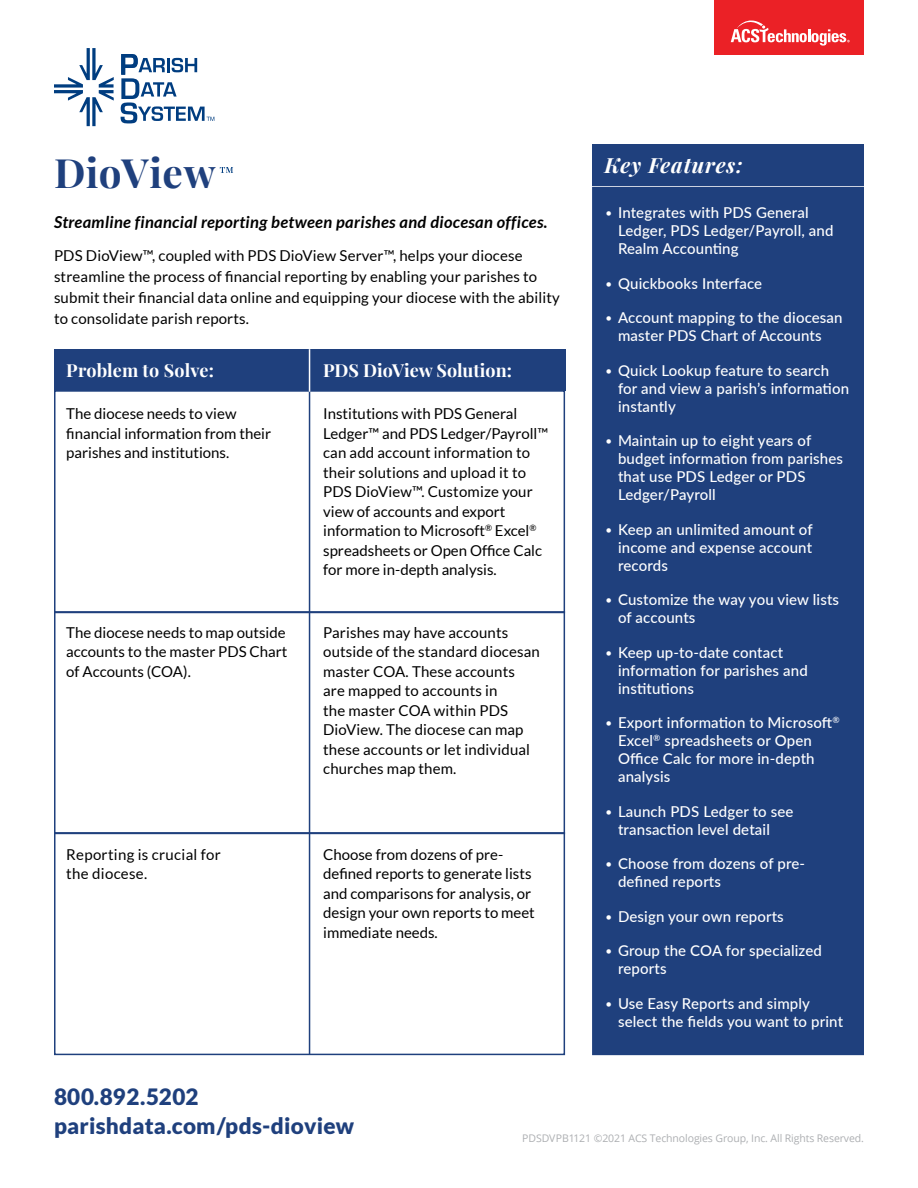
<style>
.page{position:relative;width:918px;height:1188px;background:#fff}
.page>*{position:absolute;margin:0;border:0;box-sizing:border-box;transform-origin:0 0}
.t1{font:700 40.5px "Playfair Display";letter-spacing:.01em;color:#1f407d}
.t2{font:900 22.5px/28.5px "Lato";letter-spacing:.01em;color:#1f407d}
.t3{font:italic 700 21px "Playfair Display";letter-spacing:.04em;color:#fff}
.t4{font:700 18px "Playfair Display";color:#fff}
.t5{font:italic 700 16.5px "Lato";letter-spacing:.02em;color:#000}
.t6{font:15px/19.5px "Lato";letter-spacing:.01em;color:#000}
.t7{font:500 15px/18px "Lato";letter-spacing:.01em;color:#fff}
.t8{font:10.5px "Open Sans";letter-spacing:-.01em;color:#adafb2}
.s1{font-weight:300}
</style>
<div class="page">
<div style="left:715px;top:0;width:149px;height:54px;background:#eb2126"></div>
<svg style="left:731px;top:20px;width:119px;height:26px"></svg>
<svg style="left:121px;top:54px;width:93px;height:70px"></svg>
<svg style="left:54px;top:48px;width:60px;height:78px"></svg>
<div style="left:592px;top:187px;width:272px;height:868px;background:#1f407d"></div>
<svg style="left:220px;top:167px;width:13px;height:6px"></svg>
<div style="left:54px;top:349px;width:511px;height:41px;background:#1f407d"></div>
<div style="left:592px;top:144px;width:272px;height:41px;background:#1f407d"></div>
<div style="left:54px;top:611px;width:511px;height:223px;border:2px solid #1f407d"></div>
<div style="left:54px;top:832px;width:511px;height:223px;border:2px solid #1f407d"></div>
<div style="left:54px;top:390px;width:511px;height:223px;border:2px solid #1f407d"></div>
<hr style="left:309px;top:390px;width:1px;height:664px;background:#1f407d">
<hr style="left:309px;top:349px;width:1px;height:43px;background:#fff">
<h1 class="t1" style="left:54px;top:147px;width:163px">DioView</h1>
<p class="t5" style="left:54px;top:212px;width:495px">Streamline financial reporting between parishes and diocesan offices.</p>
<p class="t6" style="left:54px;top:245px;width:507px;line-height:21px">PDS DioView™, coupled with PDS DioView Server™, helps your diocese streamline the process of financial reporting by enabling your parishes to submit their financial data online and equipping your diocese with the ability to consolidate parish reports.</p>
<p class="t4" style="left:66px;top:359px;width:149px">Problem to Solve:</p>
<p class="t4" style="left:323px;top:359px;width:190px">PDS DioView Solution:</p>
<p class="t6" style="left:66px;top:404px;width:206px">The diocese needs to view financial information from their parishes and institutions.</p>
<p class="t6" style="left:323px;top:404px;width:227px">Institutions with PDS General<br>Ledger™ and PDS Ledger/Payroll™ can add account information to their solutions and upload it to<br>PDS DioView™. Customize your view of accounts and export information to Microsoft<sup>®</sup> Excel<sup>® </sup>spreadsheets or Open Office Calc for more in-depth analysis.</p>
<p class="t6" style="left:66px;top:622px;width:223px">The diocese needs to map outside accounts to the master PDS Chart of Accounts (COA).</p>
<p class="t6" style="left:323px;top:622px;width:218px">Parishes may have accounts outside of the standard diocesan master COA. These accounts are mapped to accounts in<br>the master COA within PDS<br>DioView. The diocese can map these accounts or let individual churches map them.</p>
<p class="t6" style="left:66px;top:845px;width:156px">Reporting is crucial for the diocese.</p>
<p class="t6" style="left:323px;top:845px;width:213px">Choose from dozens of pre&shy;defined reports to generate lists and comparisons for analysis, or design your own reports to meet immediate needs.</p>
<h3 class="t3" style="left:605px;top:150px;width:140px">Key Features:</h3>
<p class="t7" style="left:618px;top:203px;width:217px;text-indent:-14px"><span class="s1">•</span> Integrates with PDS General<br>Ledger, PDS Ledger/Payroll, and<br>Realm Accounting</p>
<p class="t7" style="left:605px;top:274px;width:159px"><span class="s1">•</span> Quickbooks Interface</p>
<p class="t7" style="left:605px;top:308px;width:240px;text-align:center"><span class="s1">•</span> Account mapping to the diocesan master PDS Chart of Accounts</p>
<p class="t7" style="left:618px;top:361px;width:233px;text-indent:-14px"><span class="s1">•</span> Quick Lookup feature to search for and view a parish’s information instantly</p>
<p class="t7" style="left:618px;top:431px;width:226px;text-indent:-14px"><span class="s1">•</span> Maintain up to eight years of budget information from parishes that use PDS Ledger or PDS<br>Ledger/Payroll</p>
<p class="t7" style="left:618px;top:520px;width:196px;text-align:justify;text-indent:-14px"><span class="s1">•</span> Keep an unlimited amount of income and expense account records</p>
<p class="t7" style="left:618px;top:590px;width:223px;text-indent:-14px"><span class="s1">•</span> Customize the way you view lists of accounts</p>
<p class="t7" style="left:618px;top:643px;width:191px;text-indent:-14px"><span class="s1">•</span> Keep up-to-date contact information for parishes and institutions</p>
<p class="t7" style="left:618px;top:713px;width:223px;text-indent:-14px"><span class="s1">•</span> Export information to Microsoft<sup>®<br></sup>Excel<sup>®</sup> spreadsheets or Open<br>Office Calc for more in-depth analysis</p>
<p class="t7" style="left:618px;top:802px;width:177px;text-indent:-14px"><span class="s1">•</span> Launch PDS Ledger to see transaction level detail</p>
<p class="t7" style="left:618px;top:854px;width:189px;text-indent:-14px"><span class="s1">•</span> Choose from dozens of pre&shy;defined reports</p>
<p class="t7" style="left:605px;top:907px;width:181px"><span class="s1">•</span> Design your own reports</p>
<p class="t7" style="left:618px;top:941px;width:205px;text-indent:-14px"><span class="s1">•</span> Group the COA for specialized reports</p>
<p class="t7" style="left:618px;top:994px;width:227px;text-indent:-14px"><span class="s1">•</span> Use Easy Reports and simply select the fields you want to print</p>
<h2 class="t2" style="left:54px;top:1082px;width:302px">800.892.5202 parishdata.com/pds-dioview</h2>
<p class="t8" style="left:522px;top:1131px;width:343px">PDSDVPB1121 ©2021 ACS Technologies Group, Inc. All Rights Reserved.</p>
</div>
